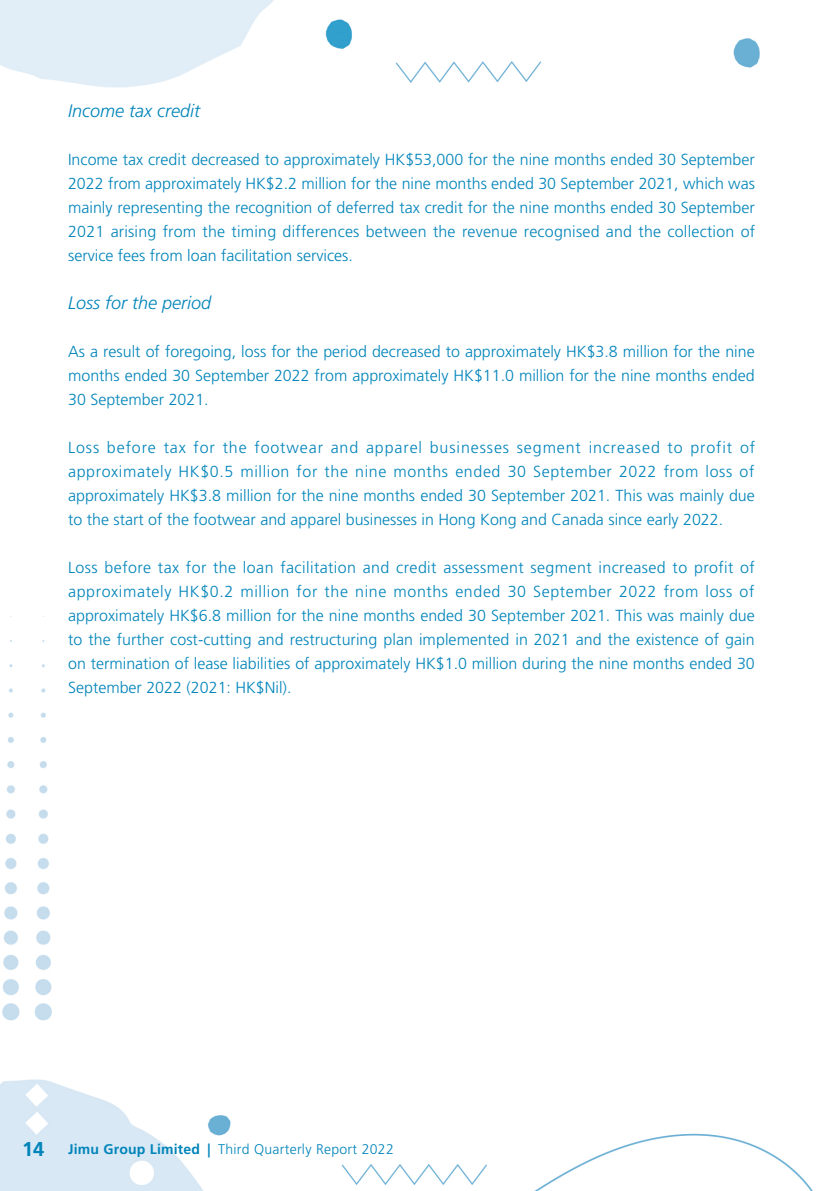
<style>
.page{position:relative;width:840px;height:1191px;background:#fff}
.page>*{position:absolute;margin:0;border:0;box-sizing:border-box;transform-origin:0 0}
.t1{font:italic 300 18px "Frutiger LT Std";color:#0084ba}
.t2{font:300 16px/24px "Frutiger LT Std";color:#0084ba;text-align:justify}
.t3{font:300 14px "Frutiger LT Std";letter-spacing:.02em;color:#0084ba}
.s1{font-weight:700;font-size:20px}
.s2{font-weight:700}
</style>
<div class="page">
<img style="left:0;top:0;width:813px;height:1191px">
<p class="t1" style="left:68px;top:100px;width:133px">Income tax credit</p>
<p class="t2" style="left:68px;top:148px;width:688px">Income tax credit decreased to approximately HK$53,000 for the nine months ended 30 September 2022 from approximately HK$2.2 million for the nine months ended 30 September 2021, which was mainly representing the recognition of deferred tax credit for the nine months ended 30 September 2021 arising from the timing differences between the revenue recognised and the collection of service fees from loan facilitation services.</p>
<p class="t1" style="left:68px;top:292px;width:145px">Loss for the period</p>
<p class="t2" style="left:68px;top:340px;width:687px">As a result of foregoing, loss for the period decreased to approximately HK$3.8 million for the nine months ended 30 September 2022 from approximately HK$11.0 million for the nine months ended 30 September 2021.</p>
<p class="t2" style="left:68px;top:436px;width:688px">Loss before tax for the footwear and apparel businesses segment increased to profit of approximately HK$0.5 million for the nine months ended 30 September 2022 from loss of approximately HK$3.8 million for the nine months ended 30 September 2021. This was mainly due to the start of the footwear and apparel businesses in Hong Kong and Canada since early 2022.</p>
<p class="t2" style="left:68px;top:556px;width:688px">Loss before tax for the loan facilitation and credit assessment segment increased to profit of approximately HK$0.2 million for the nine months ended 30 September 2022 from loss of approximately HK$6.8 million for the nine months ended 30 September 2021. This was mainly due to the further cost-cutting and restructuring plan implemented in 2021 and the existence of gain on termination of lease liabilities of approximately HK$1.0 million during the nine months ended 30<br>September 2022 (2021: HK$Nil).</p>
<p class="t3" style="left:22px;top:1141px;width:373px"><span class="s1">14</span> <span class="s2">Jimu Group Limited |</span> Third Quarterly Report 2022</p>
</div>
